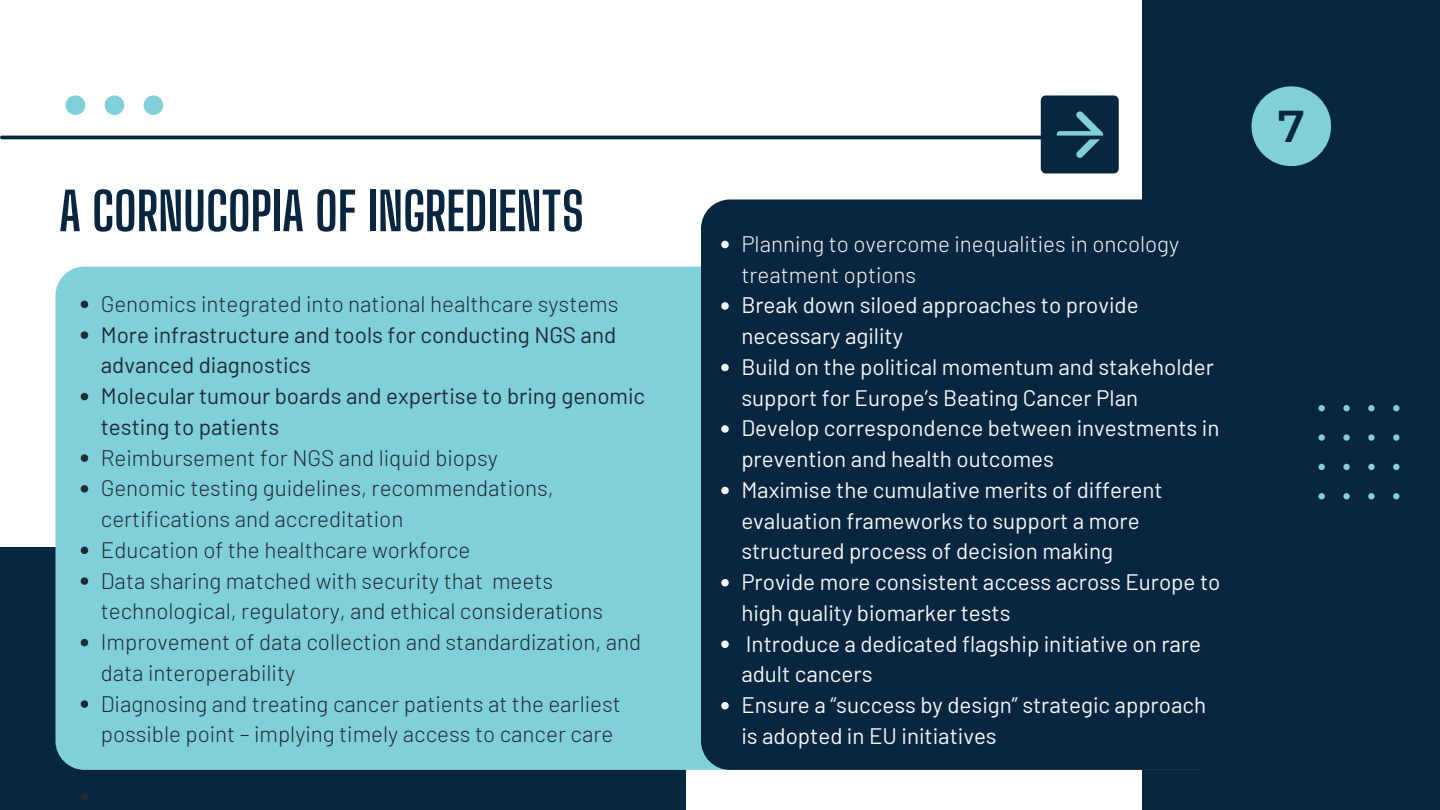
<style>
.page{position:relative;width:1440px;height:810px;background:#fff}
.page>*{position:absolute;margin:0;border:0;box-sizing:border-box;transform-origin:0 0}
.t1{font:700 52px "Big Shoulders Display";color:#092640}
.t2{font:600 44.5px "Montserrat";color:#092640}
.t3{font:22.4px/30.8px "Barlow";color:#f6f6f6}
.t4{font:300 22.4px/30.8px "Barlow";color:#222a35}
.t5{font:22.4px/30.8px "Barlow";color:#222a35}
.t6{font:300 22.4px/30.8px "Barlow";color:#f6f6f6}
</style>
<div class="page">
<div style="left:1143px;top:0;width:297px;height:810px;background:#092640"></div>
<div style="left:0;top:548px;width:686px;height:262px;background:#092640"></div>
<div style="left:55px;top:267px;width:1170px;height:503px;background:#80d0db;border-radius:29px"></div>
<div style="left:701px;top:199px;width:630px;height:571px;background:#092640;border-radius:29px"></div>
<div style="left:1041px;top:95px;width:78px;height:78px;background:#092640;border-radius:5px"></div>
<svg style="left:1057px;top:111px;width:46px;height:47px"></svg>
<svg style="left:1318px;top:405px;width:82px;height:94px"></svg>
<svg style="left:105px;top:95px;width:19px;height:20px"></svg>
<svg style="left:66px;top:95px;width:19px;height:20px"></svg>
<svg style="left:144px;top:95px;width:19px;height:20px"></svg>
<hr style="left:2px;top:136px;width:1100px;height:3px;background:#092640">
<div style="left:1252px;top:86px;width:79px;height:80px;background:#80d0db;border-radius:50%"></div>
<svg style="left:81px;top:301px;width:7px;height:7px"></svg>
<svg style="left:81px;top:331px;width:7px;height:8px"></svg>
<svg style="left:81px;top:393px;width:7px;height:7px"></svg>
<svg style="left:81px;top:454px;width:7px;height:8px"></svg>
<svg style="left:81px;top:485px;width:7px;height:8px"></svg>
<svg style="left:81px;top:547px;width:7px;height:7px"></svg>
<svg style="left:81px;top:577px;width:7px;height:8px"></svg>
<svg style="left:81px;top:639px;width:7px;height:7px"></svg>
<svg style="left:81px;top:700px;width:7px;height:8px"></svg>
<svg style="left:81px;top:793px;width:7px;height:7px"></svg>
<svg style="left:721px;top:241px;width:8px;height:7px"></svg>
<svg style="left:721px;top:302px;width:8px;height:8px"></svg>
<svg style="left:721px;top:364px;width:8px;height:7px"></svg>
<svg style="left:721px;top:425px;width:8px;height:8px"></svg>
<svg style="left:721px;top:487px;width:8px;height:7px"></svg>
<svg style="left:721px;top:579px;width:8px;height:7px"></svg>
<svg style="left:721px;top:640px;width:8px;height:8px"></svg>
<svg style="left:721px;top:702px;width:8px;height:7px"></svg>
<h1 class="t1" style="left:59px;top:180px;width:527px">A CORNUCOPIA OF INGREDIENTS</h1>
<p class="t4" style="left:101px;top:287px;width:519px">Genomics integrated into national healthcare systems</p>
<p class="t5" style="left:101px;top:318px;width:546px">More infrastructure and tools for conducting NGS and advanced diagnostics<br>Molecular tumour boards and expertise to bring genomic testing to patients</p>
<p class="t4" style="left:101px;top:441px;width:542px">Reimbursement for NGS and liquid biopsy<br>Genomic testing guidelines, recommendations, certifications and accreditation<br>Education of the healthcare workforce<br>Data sharing matched with security that meets technological, regulatory, and ethical considerations Improvement of data collection and standardization, and data interoperability<br>Diagnosing and treating cancer patients at the earliest possible point – implying timely access to cancer care</p>
<p class="t6" style="left:741px;top:228px;width:439px">Planning to overcome inequalities in oncology treatment options</p>
<p class="t3" style="left:741px;top:289px;width:481px">Break down siloed approaches to provide necessary agility<br>Build on the political momentum and stakeholder support for Europe’s Beating Cancer Plan Develop correspondence between investments in prevention and health outcomes<br>Maximise the cumulative merits of different evaluation frameworks to support a more structured process of decision making<br>Provide more consistent access across Europe to high quality biomarker tests<br>Introduce a dedicated flagship initiative on rare adult cancers<br>Ensure a “success by design” strategic approach is adopted in EU initiatives</p>
<h2 class="t2" style="left:1278px;top:99px;width:29px">7</h2>
</div>
